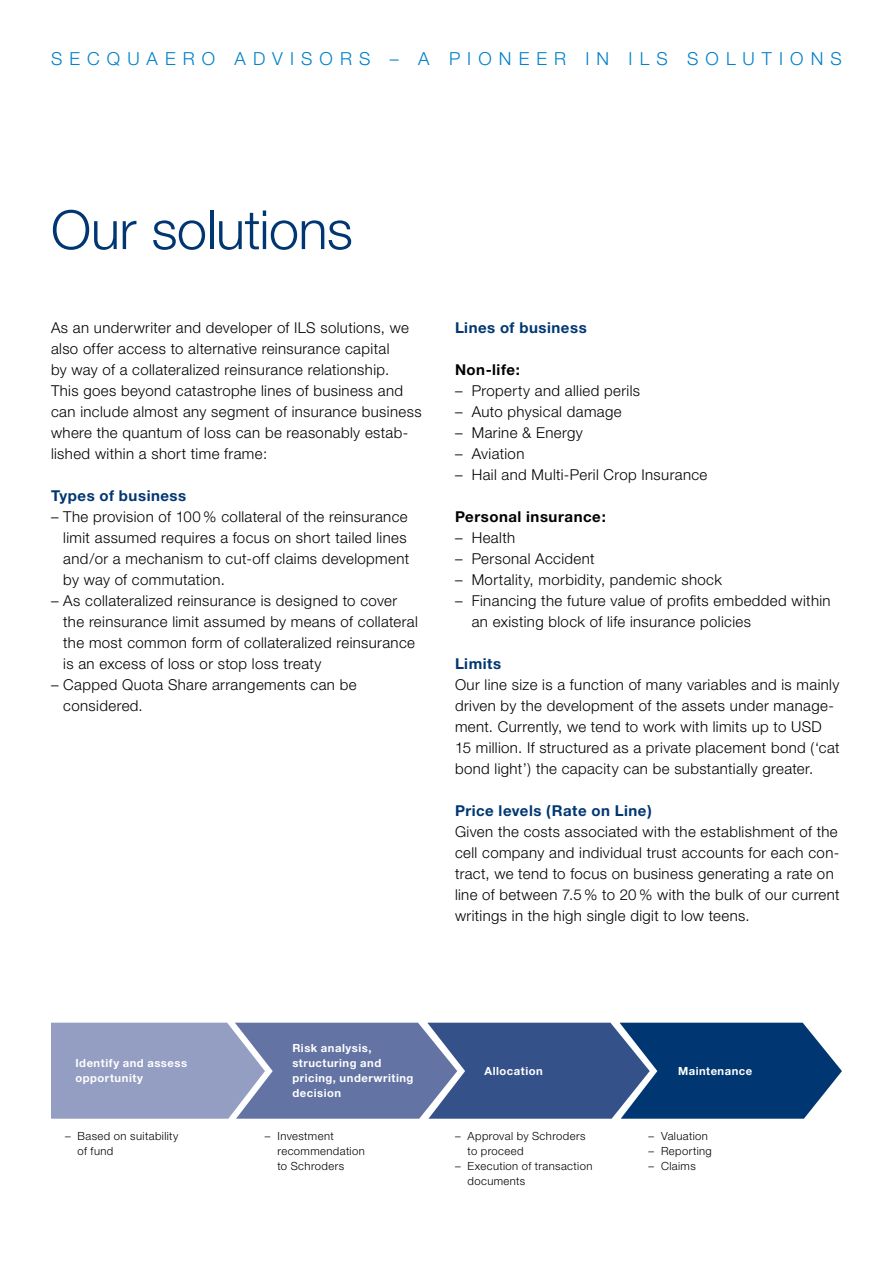
<style>
.page{position:relative;width:893px;height:1263px;background:#fff}
.page>*{position:absolute;margin:0;border:0;box-sizing:border-box;transform-origin:0 0}
.t1{font:300 54px "Helvetica Neue";letter-spacing:-.01em;color:#003671}
.t2{font:300 18px "Helvetica Neue";letter-spacing:.395em;color:#0081c9}
.t3{font:300 15px/21px "Helvetica Neue";letter-spacing:.025em;color:#000}
.t4{font:700 15px "Helvetica Neue";letter-spacing:.035em;color:#003671}
.t5{font:700 15px "Helvetica Neue";letter-spacing:.035em;color:#000}
.t6{font:300 11.25px/15px "Helvetica Neue";letter-spacing:.035em;color:#000}
.t7{font:700 11.25px/15px "Helvetica Neue";letter-spacing:.045em;color:#fff}
</style>
<div class="page">
<svg style="left:51px;top:1023px;width:791px;height:96px;background:#566f9e"></svg>
<p class="t2" style="left:51px;top:48px;width:792px">SECQUAERO ADVISORS – A PIONEER IN ILS SOLUTIONS</p>
<h1 class="t1" style="left:51px;top:197px;width:303px">Our solutions</h1>
<p class="t3" style="left:51px;top:317px;width:372px">As an underwriter and developer of ILS solutions, we also offer access to alternative reinsurance capital<br>by way of a collateralized reinsurance relationship.<br>This goes beyond catastrophe lines of business and can include almost any segment of insurance business where the quantum of loss can be reasonably estab&shy;lished within a short time frame:</p>
<p class="t4" style="left:51px;top:486px;width:137px">Types of business</p>
<p class="t3" style="left:63px;top:506px;width:347px;text-indent:-12px">– The provision of 100 % collateral of the reinsurance limit assumed requires a focus on short tailed lines and/or a mechanism to cut-off claims development by way of commutation.</p>
<p class="t3" style="left:63px;top:590px;width:356px;text-indent:-12px">– As collateralized reinsurance is designed to cover the reinsurance limit assumed by means of collateral the most common form of collateralized reinsurance is an excess of loss or stop loss treaty</p>
<p class="t3" style="left:63px;top:674px;width:295px;text-indent:-12px">– Capped Quota Share arrangements can be considered.</p>
<p class="t4" style="left:455px;top:318px;width:133px">Lines of business</p>
<p class="t5" style="left:455px;top:360px;width:67px">Non-life:</p>
<p class="t3" style="left:455px;top:380px;width:187px">– Property and allied perils</p>
<p class="t3" style="left:455px;top:401px;width:168px">– Auto physical damage</p>
<p class="t3" style="left:455px;top:422px;width:129px">– Marine &amp; Energy</p>
<p class="t3" style="left:455px;top:443px;width:71px">– Aviation</p>
<p class="t3" style="left:455px;top:464px;width:254px">– Hail and Multi-Peril Crop Insurance</p>
<p class="t5" style="left:455px;top:507px;width:152px">Personal insurance:</p>
<p class="t3" style="left:455px;top:527px;width:62px">– Health</p>
<p class="t3" style="left:455px;top:548px;width:141px">– Personal Accident</p>
<p class="t3" style="left:455px;top:569px;width:268px">– Mortality, morbidity, pandemic shock</p>
<p class="t3" style="left:472px;top:590px;width:360px;text-indent:-17px">– Financing the future value of profits embedded within an existing block of life insurance policies</p>
<p class="t4" style="left:455px;top:654px;width:48px">Limits</p>
<p class="t3" style="left:455px;top:674px;width:386px">Our line size is a function of many variables and is mainly driven by the development of the assets under manage&shy;ment. Currently, we tend to work with limits up to USD 15 million. If structured as a private placement bond (‘cat bond light’) the capacity can be substantially greater.</p>
<p class="t4" style="left:455px;top:801px;width:198px">Price levels (Rate on Line)</p>
<p class="t3" style="left:455px;top:821px;width:386px">Given the costs associated with the establishment of the cell company and individual trust accounts for each con&shy;tract, we tend to focus on business generating a rate on line of between 7.5 % to 20 % with the bulk of our current writings in the high single digit to low teens.</p>
<p class="t7" style="left:75px;top:1055px;width:113px">Identify and assess opportunity</p>
<p class="t7" style="left:292px;top:1040px;width:123px">Risk analysis, structuring and pricing, underwriting decision</p>
<p class="t7" style="left:484px;top:1063px;width:60px">Allocation</p>
<p class="t7" style="left:678px;top:1063px;width:76px">Maintenance</p>
<p class="t6" style="left:78px;top:1128px;width:102px;text-indent:-13px">– Based on suitability of fund</p>
<p class="t6" style="left:277px;top:1128px;width:89px;text-indent:-13px">– Investment recommendation to Schroders</p>
<p class="t6" style="left:468px;top:1128px;width:119px;text-indent:-13px">– Approval by Schroders to proceed</p>
<p class="t6" style="left:468px;top:1158px;width:126px;text-indent:-13px">– Execution of transaction documents</p>
<p class="t6" style="left:648px;top:1128px;width:61px">– Valuation</p>
<p class="t6" style="left:648px;top:1143px;width:65px">– Reporting</p>
<p class="t6" style="left:648px;top:1158px;width:49px">– Claims</p>
</div>
